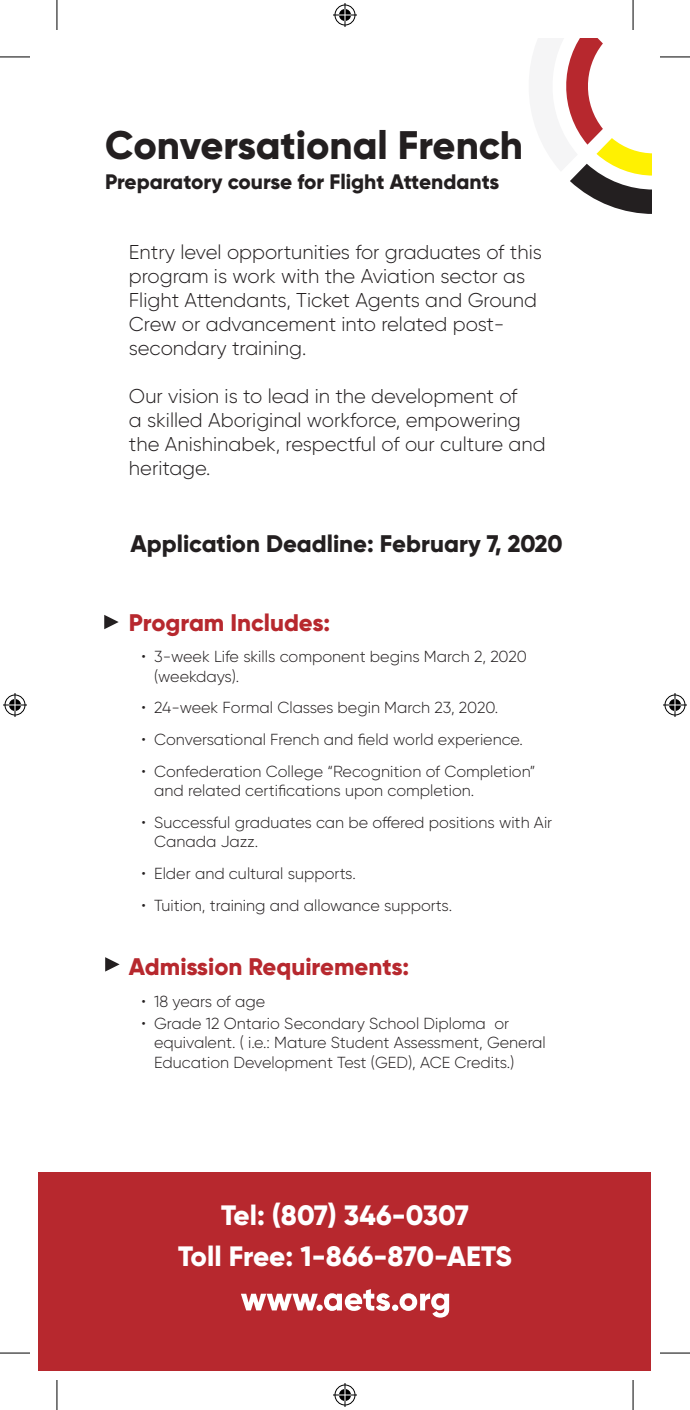
<style>
.page{position:relative;width:690px;height:1410px;background:#fff}
.page>*{position:absolute;margin:0;border:0;box-sizing:border-box;transform-origin:0 0}
.t1{font:800 39.8px "Gilroy";color:#231f20}
.t2{font:800 28px/41px "Gilroy";color:#fff;text-align:center}
.t3{font:800 24px "Gilroy";color:#b7282e}
.t4{font:800 24px "Gilroy";color:#231f20}
.t5{font:800 21px "Gilroy";color:#231f20}
.t6{font:300 20px/24px "Gilroy";color:#231f20}
.t7{font:300 16px/19.2px "Gilroy";color:#231f20}
</style>
<div class="page">
<svg style="left:104px;top:615px;width:15px;height:14px"></svg>
<svg style="left:105px;top:957px;width:15px;height:14px"></svg>
<svg style="left:566px;top:39px;width:85px;height:175px"></svg>
<div style="left:39px;top:1172px;width:612px;height:199px;background:#b7282e"></div>
<svg style="left:241px;top:1289px;width:208px;height:28px"></svg>
<hr style="left:0;top:57px;width:30px;height:1px;background:#000">
<hr style="left:660px;top:57px;width:30px;height:1px;background:#000">
<hr style="left:0;top:1353px;width:30px;height:1px;background:#000">
<hr style="left:660px;top:1353px;width:30px;height:1px;background:#000">
<hr style="left:57px;top:0;width:1px;height:30px;background:#000">
<hr style="left:57px;top:1380px;width:1px;height:30px;background:#000">
<hr style="left:633px;top:0;width:1px;height:30px;background:#000">
<hr style="left:633px;top:1380px;width:1px;height:30px;background:#000">
<svg style="left:333px;top:3px;width:24px;height:24px"></svg>
<svg style="left:333px;top:1383px;width:24px;height:24px"></svg>
<svg style="left:3px;top:693px;width:24px;height:24px"></svg>
<svg style="left:663px;top:693px;width:24px;height:24px"></svg>
<h1 class="t1" style="left:105px;top:120px;width:419px">Conversational French</h1>
<h3 class="t5" style="left:105px;top:168px;width:396px">Preparatory course for Flight Attendants</h3>
<p class="t6" style="left:129px;top:240px;width:414px">Entry level opportunities for graduates of this program is work with the Aviation sector as Flight Attendants, Ticket Agents and Ground Crew or advancement into related post&shy;secondary training.</p>
<p class="t6" style="left:129px;top:384px;width:418px">Our vision is to lead in the development of<br>a skilled Aboriginal workforce, empowering the Anishinabek, respectful of our culture and heritage.</p>
<h3 class="t4" style="left:131px;top:529px;width:433px">Application Deadline: February 7, 2020</h3>
<h3 class="t3" style="left:129px;top:607px;width:203px">Program Includes:</h3>
<p class="t7" style="left:154px;top:647px;width:374px;text-indent:-13px">• 3-week Life skills component begins March 2, 2020 (weekdays).</p>
<p class="t7" style="left:142px;top:698px;width:358px">• 24-week Formal Classes begin March 23, 2020.</p>
<p class="t7" style="left:142px;top:730px;width:383px">• Conversational French and field world experience.</p>
<p class="t7" style="left:154px;top:761px;width:383px;text-indent:-13px">• Confederation College “Recognition of Completion” and related certifications upon completion.</p>
<p class="t7" style="left:154px;top:812px;width:400px;text-indent:-13px">• Successful graduates can be offered positions with Air<br>Canada Jazz.</p>
<p class="t7" style="left:142px;top:863px;width:216px">• Elder and cultural supports.</p>
<p class="t7" style="left:142px;top:895px;width:312px">• Tuition, training and allowance supports.</p>
<h3 class="t3" style="left:129px;top:951px;width:282px">Admission Requirements:</h3>
<p class="t7" style="left:142px;top:991px;width:125px">• 18 years of age</p>
<p class="t7" style="left:154px;top:1014px;width:393px;text-indent:-13px">• Grade 12 Ontario Secondary School Diploma or equivalent. ( i.e.: Mature Student Assessment, General<br>Education Development Test (GED), ACE Credits.)</p>
<h2 class="t2" style="left:178px;top:1194px;width:335px">Tel: (807) 346-0307<br>Toll Free: 1-866-870-AETS</h2>
</div>
